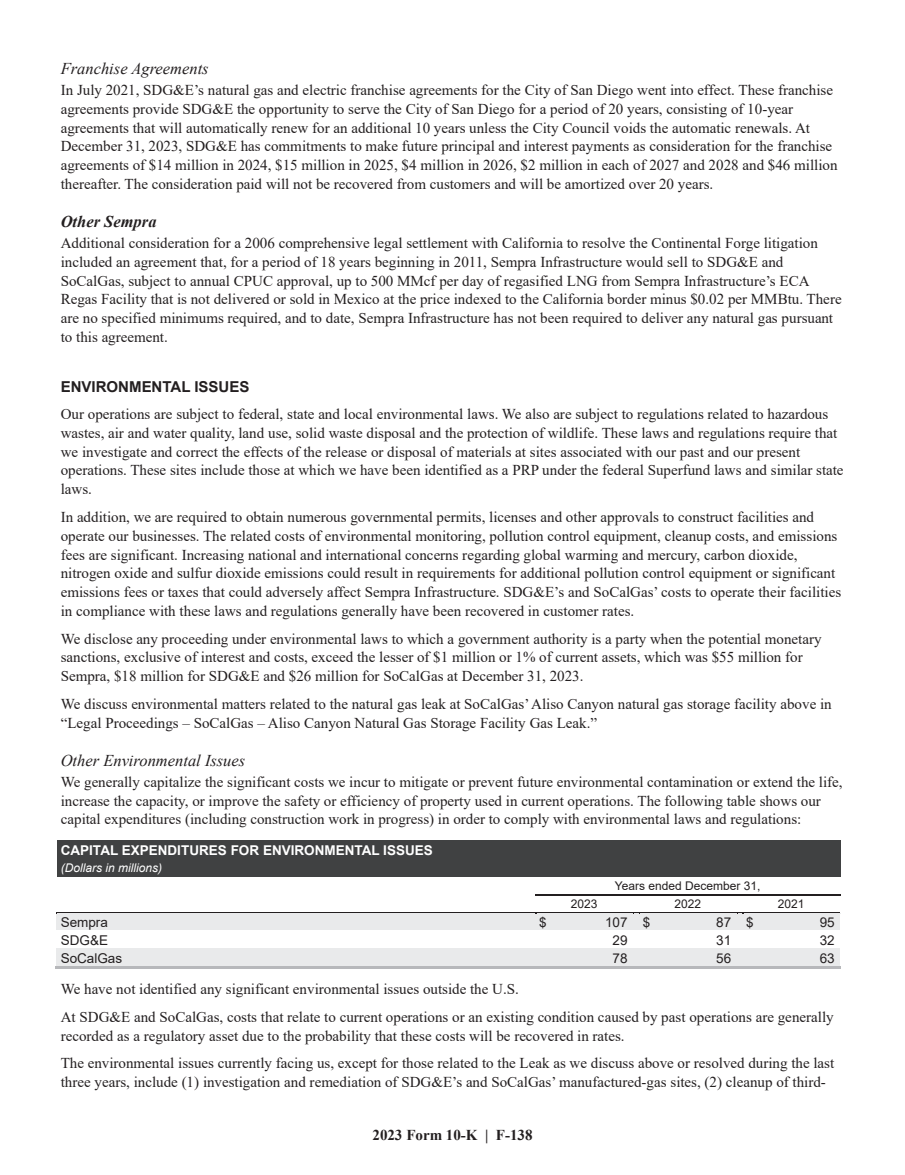
<style>
.page{position:relative;width:905px;height:1175px;background:#fff}
.page>*{position:absolute;margin:0;border:0;box-sizing:border-box;transform-origin:0 0}
.t1{font:italic 16.5px "Times New Roman";color:#231f20}
.t2{font:italic 700 16.5px "Times New Roman";color:#231f20}
.t3{font:15px/18.8px "Times New Roman";color:#231f20}
.t4{font:700 15px "Arial";color:#231f20}
.t5{font:700 15px "Times New Roman";color:#231f20}
.t6{font:700 13.5px "Arial";color:#fff}
.t7{font:13.5px "Arial";color:#231f20}
.t8{font:12px "Arial";color:#231f20}
.t9{font:italic 12px "Arial";color:#fff}
</style>
<div class="page">
<div style="left:61px;top:840px;width:775px;height:18px;background:#404142"></div>
<div style="left:61px;top:858px;width:775px;height:18px;background:#404142"></div>
<hr style="left:535px;top:894px;width:305px;height:1px;background:#231f20">
<div style="left:61px;top:913px;width:470px;height:17px;background:#e9eaeb"></div>
<div style="left:535px;top:913px;width:98px;height:17px;background:#e9eaeb"></div>
<div style="left:633px;top:913px;width:5px;height:17px;background:#e9eaeb"></div>
<div style="left:638px;top:913px;width:98px;height:17px;background:#e9eaeb"></div>
<div style="left:736px;top:913px;width:6px;height:17px;background:#e9eaeb"></div>
<div style="left:742px;top:913px;width:98px;height:17px;background:#e9eaeb"></div>
<hr style="left:57px;top:912px;width:478px;height:1px;background:#231f20">
<hr style="left:57px;top:913px;width:479px;height:1px;background:#e9eaeb">
<hr style="left:535px;top:912px;width:98px;height:1px;background:#231f20">
<hr style="left:638px;top:912px;width:98px;height:1px;background:#231f20">
<hr style="left:742px;top:912px;width:98px;height:1px;background:#231f20">
<div style="left:61px;top:948px;width:470px;height:18px;background:#e9eaeb"></div>
<div style="left:535px;top:948px;width:98px;height:18px;background:#e9eaeb"></div>
<div style="left:633px;top:948px;width:5px;height:18px;background:#e9eaeb"></div>
<div style="left:638px;top:948px;width:98px;height:18px;background:#e9eaeb"></div>
<div style="left:736px;top:948px;width:6px;height:18px;background:#e9eaeb"></div>
<div style="left:742px;top:948px;width:98px;height:18px;background:#e9eaeb"></div>
<hr style="left:56px;top:966px;width:479px;height:2px;background:#b7b8bb">
<hr style="left:534px;top:966px;width:99px;height:2px;background:#b7b8bb">
<hr style="left:637px;top:966px;width:99px;height:2px;background:#b7b8bb">
<hr style="left:741px;top:966px;width:99px;height:2px;background:#b7b8bb">
<p class="t1" style="left:61px;top:59px;width:149px">Franchise Agreements</p>
<p class="t3" style="left:61px;top:81px;width:778px">In July 2021, SDG&amp;E’s natural gas and electric franchise agreements for the City of San Diego went into effect. These franchise agreements provide SDG&amp;E the opportunity to serve the City of San Diego for a period of 20 years, consisting of 10-year agreements that will automatically renew for an additional 10 years unless the City Council voids the automatic renewals. At December 31, 2023, SDG&amp;E has commitments to make future principal and interest payments as consideration for the franchise agreements of $14 million in 2024, $15 million in 2025, $4 million in 2026, $2 million in each of 2027 and 2028 and $46 million thereafter. The consideration paid will not be recovered from customers and will be amortized over 20 years.</p>
<p class="t2" style="left:61px;top:212px;width:97px">Other Sempra</p>
<p class="t3" style="left:61px;top:234px;width:782px">Additional consideration for a 2006 comprehensive legal settlement with California to resolve the Continental Forge litigation included an agreement that, for a period of 18 years beginning in 2011, Sempra Infrastructure would sell to SDG&amp;E and SoCalGas, subject to annual CPUC approval, up to 500 MMcf per day of regasified LNG from Sempra Infrastructure’s ECA Regas Facility that is not delivered or sold in Mexico at the price indexed to the California border minus $0.02 per MMBtu. There are no specified minimums required, and to date, Sempra Infrastructure has not been required to deliver any natural gas pursuant to this agreement.</p>
<p class="t4" style="left:61px;top:379px;width:190px">ENVIRONMENTAL ISSUES</p>
<p class="t3" style="left:61px;top:405px;width:784px">Our operations are subject to federal, state and local environmental laws. We also are subject to regulations related to hazardous wastes, air and water quality, land use, solid waste disposal and the protection of wildlife. These laws and regulations require that we investigate and correct the effects of the release or disposal of materials at sites associated with our past and our present operations. These sites include those at which we have been identified as a PRP under the federal Superfund laws and similar state laws.</p>
<p class="t3" style="left:61px;top:507px;width:781px">In addition, we are required to obtain numerous governmental permits, licenses and other approvals to construct facilities and operate our businesses. The related costs of environmental monitoring, pollution control equipment, cleanup costs, and emissions fees are significant. Increasing national and international concerns regarding global warming and mercury, carbon dioxide, nitrogen oxide and sulfur dioxide emissions could result in requirements for additional pollution control equipment or significant emissions fees or taxes that could adversely affect Sempra Infrastructure. SDG&amp;E’s and SoCalGas’ costs to operate their facilities in compliance with these laws and regulations generally have been recovered in customer rates.</p>
<p class="t3" style="left:61px;top:629px;width:762px">We disclose any proceeding under environmental laws to which a government authority is a party when the potential monetary sanctions, exclusive of interest and costs, exceed the lesser of $1 million or 1% of current assets, which was $55 million for<br>Sempra, $18 million for SDG&amp;E and $26 million for SoCalGas at December 31, 2023.</p>
<p class="t3" style="left:61px;top:694px;width:772px">We discuss environmental matters related to the natural gas leak at SoCalGas’ Aliso Canyon natural gas storage facility above in “Legal Proceedings – SoCalGas – Aliso Canyon Natural Gas Storage Facility Gas Leak.”</p>
<p class="t1" style="left:61px;top:751px;width:186px">Other Environmental Issues</p>
<p class="t3" style="left:61px;top:772px;width:783px">We generally capitalize the significant costs we incur to mitigate or prevent future environmental contamination or extend the life, increase the capacity, or improve the safety or efficiency of property used in current operations. The following table shows our capital expenditures (including construction work in progress) in order to comply with environmental laws and regulations:</p>
<p class="t6" style="left:61px;top:842px;width:373px">CAPITAL EXPENDITURES FOR ENVIRONMENTAL ISSUES</p>
<p class="t9" style="left:61px;top:861px;width:103px">(Dollars in millions)</p>
<p class="t8" style="left:614px;top:879px;width:147px">Years ended December 31,</p>
<p class="t8" style="left:570px;top:897px;width:28px">2023</p>
<p class="t8" style="left:674px;top:897px;width:28px">2022</p>
<p class="t8" style="left:777px;top:897px;width:28px">2021</p>
<p class="t7" style="left:61px;top:914px;width:49px">Sempra</p>
<p class="t7" style="left:539px;top:914px;width:9px">$</p>
<p class="t7" style="left:605px;top:914px;width:47px">107 $</p>
<p class="t7" style="left:716px;top:914px;width:39px">87 $</p>
<p class="t7" style="left:819px;top:914px;width:16px">95</p>
<p class="t7" style="left:61px;top:932px;width:49px">SDG&amp;E</p>
<p class="t7" style="left:612px;top:932px;width:16px">29</p>
<p class="t7" style="left:716px;top:932px;width:16px">31</p>
<p class="t7" style="left:819px;top:932px;width:16px">32</p>
<p class="t7" style="left:61px;top:950px;width:63px">SoCalGas</p>
<p class="t7" style="left:612px;top:950px;width:16px">78</p>
<p class="t7" style="left:716px;top:950px;width:16px">56</p>
<p class="t7" style="left:819px;top:950px;width:16px">63</p>
<p class="t3" style="left:61px;top:975px;width:774px;line-height:27.8px">We have not identified any significant environmental issues outside the U.S.<br>At SDG&amp;E and SoCalGas, costs that relate to current operations or an existing condition caused by past operations are generally</p>
<p class="t3" style="left:61px;top:1021px;width:775px;line-height:27.8px">recorded as a regulatory asset due to the probability that these costs will be recovered in rates.<br>The environmental issues currently facing us, except for those related to the Leak as we discuss above or resolved during the last</p>
<p class="t3" style="left:61px;top:1072px;width:766px">three years, include (1) investigation and remediation of SDG&amp;E’s and SoCalGas’ manufactured-gas sites, (2) cleanup of third-</p>
<p class="t5" style="left:372px;top:1126px;width:162px">2023 Form 10-K | F-138</p>
</div>
